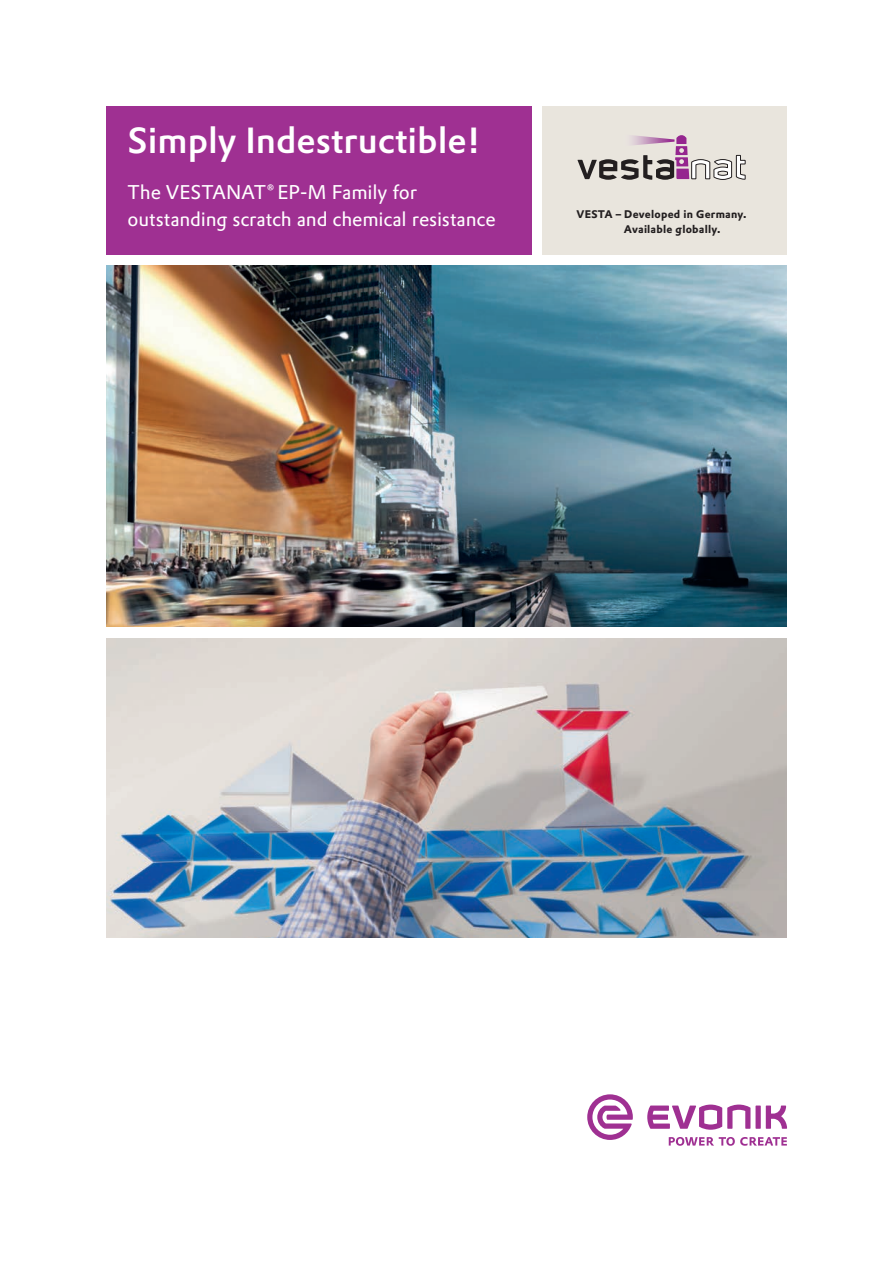
<style>
.page{position:relative;width:893px;height:1263px;background:#fff}
.page>*{position:absolute;margin:0;border:0;box-sizing:border-box;transform-origin:0 0}
.t1{font:500 35.7px "Evonik Prokyon";color:#fff}
.t2{font:19.5px/27px "Evonik Prokyon";letter-spacing:-.005em;color:#fff}
.t3{font:700 10.8px/14.9px "Evonik Prokyon";letter-spacing:.02em;color:#231f20}
</style>
<div class="page">
<div style="left:106px;top:106px;width:425px;height:149px;background:#9f3092"></div>
<div style="left:542px;top:106px;width:245px;height:149px;background:#e9e5dd"></div>
<svg style="left:577px;top:135px;width:169px;height:45px"></svg>
<img style="left:106px;top:639px;width:681px;height:299px">
<img style="left:106px;top:266px;width:681px;height:360px">
<svg style="left:766px;top:1105px;width:21px;height:24px"></svg>
<div style="left:755px;top:1105px;width:6px;height:24px;background:#9f3092"></div>
<svg style="left:647px;top:1104px;width:103px;height:26px"></svg>
<svg style="left:587px;top:1094px;width:46px;height:46px"></svg>
<svg style="left:669px;top:1137px;width:118px;height:9px"></svg>
<h1 class="t1" style="left:128px;top:112px;width:354px">Simply Indestructible!</h1>
<p class="t2" style="left:128px;top:178px;width:369px">The VESTANAT® EP-M Family for outstanding scratch and chemical resistance</p>
<p class="t3" style="left:624px;top:206px;width:124px;text-indent:-47px">VESTA – Developed in Germany.<br>Available globally.</p>
</div>
